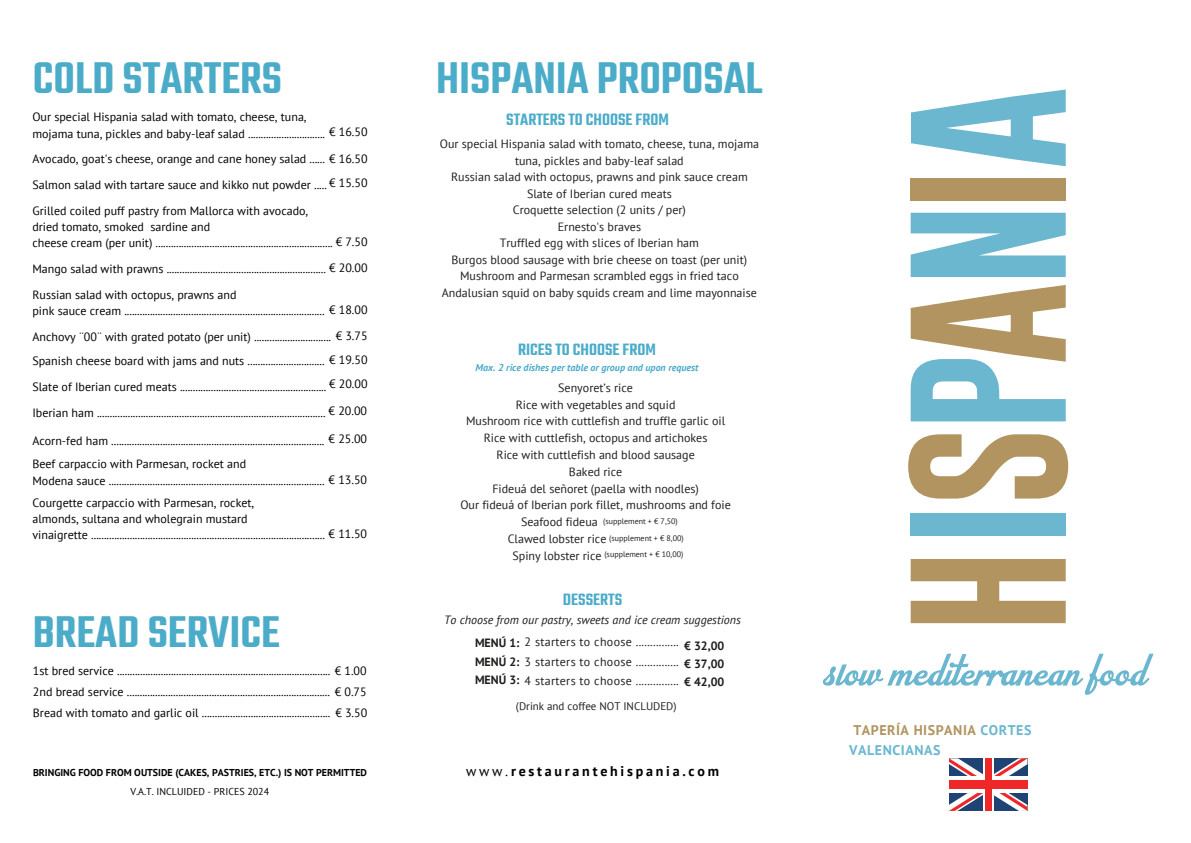
<style>
.page{position:relative;width:1191px;height:843px;background:#fff}
.page>*{position:absolute;margin:0;border:0;box-sizing:border-box;transform-origin:0 0}
.t1{font:700 48px "Kief Tek Semi";color:#4bacc9}
.t2{font:700 17.8px "Kief Tek Semi";color:#4bacc9}
.t3{font:700 14px/19.5px "PT Sans";letter-spacing:.035em;color:#6ab7cf}
.t4{font:700 14px "PT Sans";letter-spacing:.195em;color:#010101}
.t5{font:12px/25.7px "PT Sans";color:#000}
.t6{font:12px/16.5px "PT Sans";color:#1e1e1c;text-align:center}
.t7{font:12px/19.5px "PT Sans";letter-spacing:.025em;color:#1e1e1c}
.t8{font:italic 12px "PT Sans";color:#1e1e1c}
.t9{font:700 12px/18px "PT Sans";color:#1e1e1c}
.t10{font:11px "PT Sans";color:#1e1e1c}
.t11{font:700 10px "PT Sans";color:#000}
.t12{font:italic 700 10px "PT Sans";color:#4bacc9}
.t13{font:10px "PT Sans";color:#000}
.t14{font:8px "PT Sans";color:#1e1e1c}
.s1{font-weight:700}
.s2{font-weight:400}
.s3{color:#b19460}
</style>
<div class="page">
<svg style="left:908px;top:434px;width:160px;height:64px"></svg>
<div style="left:910px;top:178px;width:155px;height:22px;background:#b19460"></div>
<div style="left:910px;top:512px;width:155px;height:23px;background:#6ab7cf"></div>
<svg style="left:910px;top:559px;width:155px;height:64px"></svg>
<svg style="left:911px;top:89px;width:154px;height:77px"></svg>
<svg style="left:910px;top:285px;width:155px;height:136px"></svg>
<svg style="left:910px;top:213px;width:155px;height:64px"></svg>
<svg style="left:822px;top:653px;width:331px;height:41px"></svg>
<svg style="left:949px;top:758px;width:33px;height:52px"></svg>
<svg style="left:994px;top:758px;width:33px;height:52px"></svg>
<svg style="left:949px;top:776px;width:78px;height:16px"></svg>
<svg style="left:982px;top:758px;width:11px;height:52px"></svg>
<div style="left:948px;top:780px;width:79px;height:8px;background:#ee2828"></div>
<div style="left:984px;top:758px;width:7px;height:52px;background:#ee2828"></div>
<p class="t1" style="left:33px;top:57px;width:251px">COLD STARTERS</p>
<h1 class="t5" style="left:32px;top:104px;width:276px">Our special Hispania salad with tomato, cheese, tuna,</h1>
<p class="t5" style="left:32px;top:120px;width:294px">mojama tuna, pickles and baby-leaf salad ..............................</p>
<p class="t5" style="left:32px;top:146px;width:336px">Avocado, goat's cheese, orange and cane honey salad ...... € 16.50</p>
<p class="t5" style="left:32px;top:172px;width:296px">Salmon salad with tartare sauce and kikko nut powder .....</p>
<p class="t5" style="left:32px;top:197px;width:277px">Grilled coiled puff pastry from Mallorca with avocado,</p>
<p class="t5" style="left:32px;top:214px;width:179px">dried tomato, smoked sardine and</p>
<p class="t5" style="left:32px;top:230px;width:336px">cheese cream (per unit) .....................................................................<br>Mango salad with prawns .............................................................. € 20.00</p>
<p class="t5" style="left:32px;top:281px;width:205px">Russian salad with octopus, prawns and</p>
<p class="t5" style="left:32px;top:298px;width:294px">pink sauce cream ..............................................................................</p>
<p class="t5" style="left:32px;top:323px;width:336px">Anchovy ¨00¨ with grated potato (per unit) .............................. € 3.75</p>
<p class="t5" style="left:32px;top:347px;width:336px">Spanish cheese board with jams and nuts .............................. € 19.50</p>
<p class="t5" style="left:32px;top:373px;width:295px">Slate of Iberian cured meats .........................................................</p>
<p class="t5" style="left:32px;top:400px;width:294px">Iberian ham .........................................................................................</p>
<p class="t5" style="left:32px;top:428px;width:293px">Acorn-fed ham ...................................................................................</p>
<p class="t5" style="left:32px;top:450px;width:215px">Beef carpaccio with Parmesan, rocket and</p>
<p class="t5" style="left:32px;top:467px;width:336px">Modena sauce .................................................................................... € 13.50</p>
<p class="t5" style="left:32px;top:489px;width:223px">Courgette carpaccio with Parmesan, rocket,</p>
<p class="t5" style="left:32px;top:505px;width:217px">almonds, sultana and wholegrain mustard</p>
<p class="t5" style="left:32px;top:522px;width:294px">vinaigrette ...........................................................................................</p>
<p class="t5" style="left:329px;top:119px;width:40px">€ 16.50</p>
<p class="t5" style="left:329px;top:170px;width:40px">€ 15.50</p>
<p class="t5" style="left:335px;top:228px;width:33px">€ 7.50</p>
<p class="t5" style="left:329px;top:296px;width:40px">€ 18.00</p>
<p class="t5" style="left:329px;top:371px;width:40px">€ 20.00</p>
<p class="t5" style="left:328px;top:398px;width:40px">€ 20.00</p>
<p class="t5" style="left:328px;top:425px;width:40px">€ 25.00</p>
<p class="t5" style="left:328px;top:520px;width:40px">€ 11.50</p>
<p class="t1" style="left:33px;top:611px;width:249px">BREAD SERVICE</p>
<p class="t5" style="left:33px;top:657px;width:335px">1st bred service ................................................................................... € 1.00</p>
<p class="t5" style="left:33px;top:678px;width:335px">2nd bread service ............................................................................... € 0.75</p>
<p class="t5" style="left:33px;top:699px;width:336px">Bread with tomato and garlic oil .................................................. € 3.50</p>
<p class="t11" style="left:33px;top:765px;width:335px">BRINGING FOOD FROM OUTSIDE (CAKES, PASTRIES, ETC.) IS NOT PERMITTED</p>
<p class="t13" style="left:130px;top:784px;width:140px">V.A.T. INCLUIDED - PRICES 2024</p>
<p class="t1" style="left:436px;top:57px;width:328px">HISPANIA PROPOSAL</p>
<p class="t2" style="left:506px;top:112px;width:164px">STARTERS TO CHOOSE FROM</p>
<p class="t6" style="left:440px;top:135px;width:321px">Our special Hispania salad with tomato, cheese, tuna, mojama tuna, pickles and baby-leaf salad</p>
<p class="t6" style="left:451px;top:168px;width:298px">Russian salad with octopus, prawns and pink sauce cream</p>
<p class="t6" style="left:527px;top:185px;width:146px">Slate of Iberian cured meats</p>
<p class="t6" style="left:513px;top:201px;width:175px">Croquette selection (2 units / per)</p>
<p class="t6" style="left:557px;top:218px;width:85px">Ernesto's braves</p>
<p class="t6" style="left:500px;top:234px;width:200px">Truffled egg with slices of Iberian ham</p>
<p class="t6" style="left:451px;top:251px;width:297px">Burgos blood sausage with brie cheese on toast (per unit)</p>
<p class="t6" style="left:460px;top:267px;width:280px">Mushroom and Parmesan scrambled eggs in fried taco</p>
<h2 class="t6" style="left:442px;top:284px;width:316px">Andalusian squid on baby squids cream and lime mayonnaise</h2>
<p class="t2" style="left:518px;top:341px;width:139px">RICES TO CHOOSE FROM</p>
<p class="t12" style="left:475px;top:360px;width:224px">Max. 2 rice dishes per table or group and upon request</p>
<p class="t6" style="left:558px;top:379px;width:76px">Senyoret’s rice</p>
<p class="t6" style="left:516px;top:396px;width:161px">Rice with vegetables and squid</p>
<p class="t6" style="left:466px;top:412px;width:261px">Mushroom rice with cuttlefish and truffle garlic oil</p>
<p class="t6" style="left:484px;top:429px;width:225px">Rice with cuttlefish, octopus and artichokes</p>
<p class="t6" style="left:496px;top:446px;width:200px">Rice with cuttlefish and blood sausage</p>
<p class="t6" style="left:569px;top:463px;width:55px">Baked rice</p>
<p class="t6" style="left:492px;top:479px;width:208px">Fideuá del señoret (paella with noodles)</p>
<p class="t6" style="left:460px;top:496px;width:272px">Our fideuá of Iberian pork fillet, mushrooms and foie</p>
<h2 class="t6" style="left:521px;top:513px;width:151px">Seafood fideua DDDDDDDD</h2>
<p class="t6" style="left:507px;top:530px;width:177px">Clawed lobster rice DDDDDDDDD</p>
<h5 class="t6" style="left:512px;top:546px;width:168px">Spiny lobster rice DDDDDDDDD</h5>
<p class="t14" style="left:603px;top:515px;width:76px">(supplement + € 7,50)</p>
<h6 class="t14" style="left:609px;top:532px;width:76px">(supplement + € 8,00)</h6>
<p class="t14" style="left:604px;top:549px;width:80px">(supplement + € 10,00)</p>
<p class="t2" style="left:563px;top:591px;width:61px">DESSERTS</p>
<p class="t8" style="left:444px;top:612px;width:298px">To choose from our pastry, sweets and ice cream suggestions</p>
<h2 class="t7" style="left:475px;top:631px;width:251px"><span class="s1">MENÚ 1:</span> 2 starters to choose ...............<br><span class="s1">MENÚ 2:</span> 3 starters to choose ...............<br><span class="s1">MENÚ 3:</span> 4 starters to choose ............... <span class="s1">€ 42,00</span></h2>
<p class="t9" style="left:684px;top:636px;width:42px">€ 32,00 € 37,00</p>
<h1 class="t10" style="left:516px;top:698px;width:162px">(Drink and coffee NOT INCLUDED)</h1>
<h4 class="t4" style="left:466px;top:762px;width:254px"><span class="s2">www.</span>restaurantehispania.com</h4>
<p class="t3" style="left:849px;top:720px;width:184px"><span class="s3">TAPERÍA HISPANIA</span> CORTES<br>VALENCIANAS</p>
</div>
